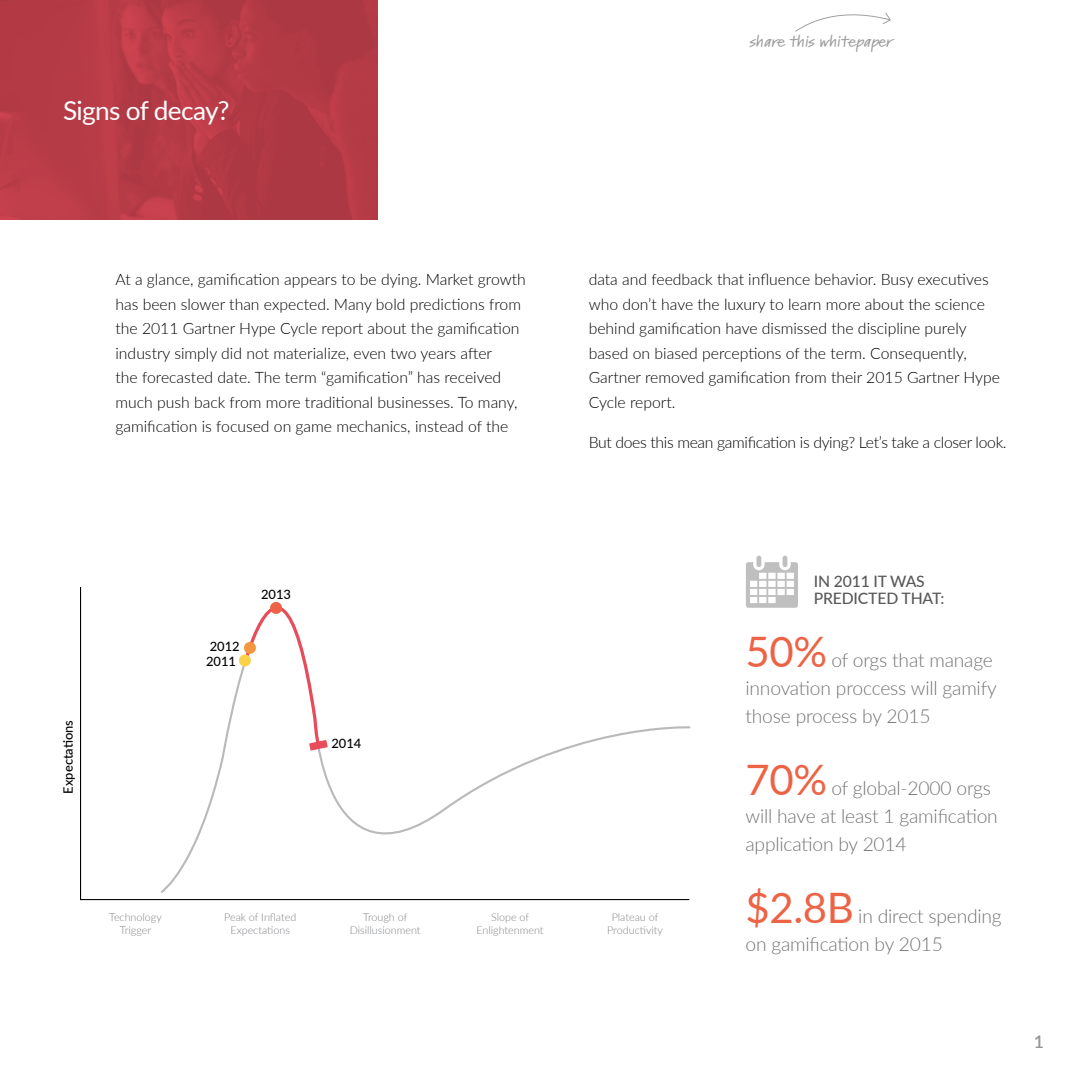
<style>
.page{position:relative;width:1071px;height:1071px;background:#fff}
.page>*{position:absolute;margin:0;border:0;box-sizing:border-box;transform-origin:0 0}
.t1{font:26.25px "Lato";letter-spacing:-.025em;color:#fff}
.t2{font:300 19.25px/28px "Lato";letter-spacing:-.01em;color:#737373}
.t3{font:600 17.5px "Lato";color:#939598}
.t4{font:300 15.75px/24.5px "Lato";color:#000}
.t5{font:300 15.75px "Lato";letter-spacing:-.02em;color:#000}
.t6{font:500 15.75px/17.5px "Lato";letter-spacing:-.01em;color:#595959}
.t7{font:600 expanded 14px "Kremlin Pro";letter-spacing:-.01em;color:#9d9d9d}
.t8{font:500 12.95px "Lato";color:#000}
.t9{font:300 10.85px/13px "Lato";color:#808285;text-align:center}
.s1{font-weight:400;font-size:42px;color:#ed6346}
</style>
<div class="page">
<svg style="left:795px;top:13px;width:96px;height:19px"></svg>
<img style="left:0;top:0;width:378px;height:219px">
<svg style="left:80px;top:587px;width:610px;height:314px"></svg>
<svg style="left:196px;top:587px;width:161px;height:164px"></svg>
<div style="left:756px;top:556px;width:5px;height:11px;background:#bfbfbf;border-radius:2px"></div>
<hr style="left:783px;top:556px;width:4px;height:11px;background:#bfbfbf;border-radius:2px">
<svg style="left:746px;top:562px;width:52px;height:46px"></svg>
<h1 class="t1" style="left:63px;top:92px;width:168px">Signs of decay?</h1>
<p class="t7" style="left:750px;top:31px;width:144px">share this whitepaper</p>
<p class="t4" style="left:116px;top:267px;width:412px">At a glance, gamification appears to be dying. Market growth has been slower than expected. Many bold predictions from the 2011 Gartner Hype Cycle report about the gamification industry simply did not materialize, even two years after<br>the forecasted date. The term “gamification” has received much push back from more traditional businesses. To many, gamification is focused on game mechanics, instead of the</p>
<p class="t4" style="left:589px;top:267px;width:413px">data and feedback that influence behavior. Busy executives who don’t have the luxury to learn more about the science behind gamification have dismissed the discipline purely based on biased perceptions of the term. Consequently, Gartner removed gamification from their 2015 Gartner Hype Cycle report.</p>
<p class="t5" style="left:589px;top:431px;width:419px">But does this mean gamification is dying? Let’s take a closer look.</p>
<p class="t8" style="left:59px;top:794px;width:75px;rotate:-90deg">Expectations</p>
<p class="t8" style="left:210px;top:637px;width:32px">2012</p>
<p class="t8" style="left:206px;top:652px;width:32px">2011</p>
<p class="t8" style="left:261px;top:585px;width:32px">2013</p>
<p class="t8" style="left:331px;top:734px;width:32px">2014</p>
<p class="t9" style="left:109px;top:911px;width:54px">Technology<br>Trigger</p>
<p class="t9" style="left:224px;top:911px;width:74px">Peak of Inflated<br>Expectations</p>
<p class="t9" style="left:350px;top:911px;width:72px">Trough of<br>Disillusionment</p>
<p class="t9" style="left:476px;top:911px;width:69px">Slope of<br>Enlightenment</p>
<p class="t9" style="left:607px;top:911px;width:57px">Plateau of<br>Productivity</p>
<p class="t6" style="left:814px;top:571px;width:132px">IN 2011 IT WAS<br>PREDICTED THAT:</p>
<p class="t2" style="left:746px;top:645px;width:253px"><span class="s1">50%</span> of orgs that manage innovation proccess will gamify those process by 2015</p>
<p class="t2" style="left:746px;top:773px;width:254px"><span class="s1">70%</span> of global-2000 orgs will have at least 1 gamification application by 2014</p>
<p class="t2" style="left:745px;top:901px;width:258px"><span class="s1">$2.8B</span> in direct spending on gamification by 2015</p>
<p class="t3" style="left:1034px;top:1029px;width:12px">1</p>
</div>
